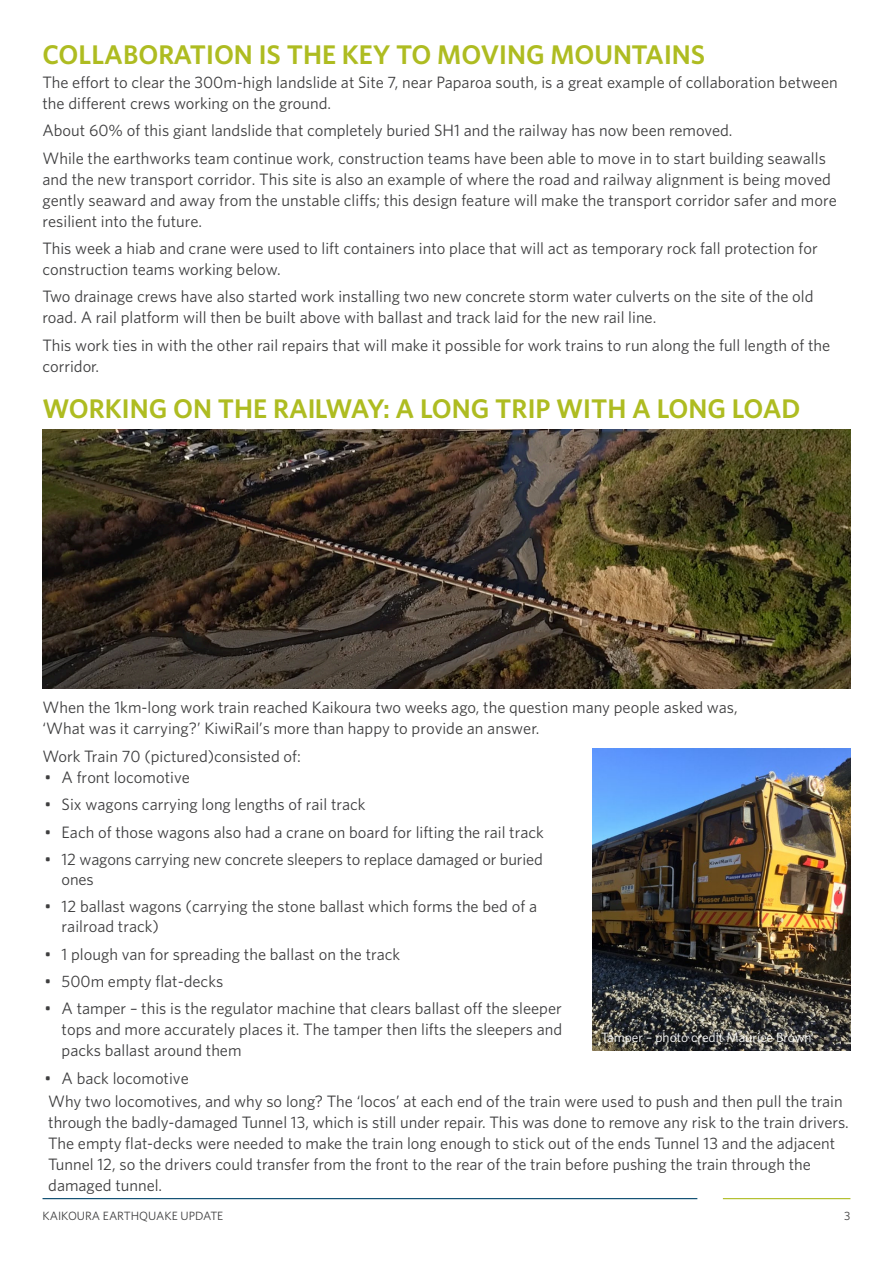
<style>
.page{position:relative;width:893px;height:1263px;background:#fff}
.page>*{position:absolute;margin:0;border:0;box-sizing:border-box;transform-origin:0 0}
.t1{font:600 27px "Whitney";color:#aebc21}
.body{font:16.5px/21px "Whitney";color:#3e3e3f}
.body-2{font:13.5px "Whitney";color:#fff}
.t2{font:12px "Whitney";color:#3e3e3f}
</style>
<div class="page">
<hr style="left:43px;top:1198px;width:654px;height:1px;background:#00446a">
<hr style="left:723px;top:1198px;width:127px;height:1px;background:#aebc21">
<img style="left:43px;top:429px;width:807px;height:260px">
<img style="left:592px;top:748px;width:258px;height:302px">
<p class="t1" style="left:43px;top:37px;width:664px">COLLABORATION IS THE KEY TO MOVING MOUNTAINS</p>
<p class="body" style="left:43px;top:71px;width:797px">The effort to clear the 300m-high landslide at Site 7, near Paparoa south, is a great example of collaboration between the different crews working on the ground.</p>
<p class="body" style="left:43px;top:116px;width:785px;line-height:27.3px">About 60% of this giant landslide that completely buried SH1 and the railway has now been removed.<br>While the earthworks team continue work, construction teams have been able to move in to start building seawalls</p>
<p class="body" style="left:43px;top:168px;width:796px">and the new transport corridor. This site is also an example of where the road and railway alignment is being moved gently seaward and away from the unstable cliffs; this design feature will make the transport corridor safer and more resilient into the future.</p>
<p class="body" style="left:43px;top:237px;width:777px">This week a hiab and crane were used to lift containers into place that will act as temporary rock fall protection for construction teams working below.</p>
<p class="body" style="left:43px;top:286px;width:772px">Two drainage crews have also started work installing two new concrete storm water culverts on the site of the old road. A rail platform will then be built above with ballast and track laid for the new rail line.</p>
<p class="body" style="left:43px;top:334px;width:789px">This work ties in with the other rail repairs that will make it possible for work trains to run along the full length of the corridor.</p>
<p class="t1" style="left:43px;top:390px;width:760px">WORKING ON THE RAILWAY: A LONG TRIP WITH A LONG LOAD</p>
<p class="body" style="left:43px;top:697px;width:697px">When the 1km-long work train reached Kaikoura two weeks ago, the question many people asked was, ‘What was it carrying?’ KiwiRail’s more than happy to provide an answer.</p>
<p class="body" style="left:43px;top:745px;width:260px">Work Train 70 (pictured)consisted of:</p>
<p class="body" style="left:45px;top:766px;width:147px">• A front locomotive</p>
<p class="body" style="left:45px;top:794px;width:323px">• Six wagons carrying long lengths of rail track</p>
<p class="body" style="left:45px;top:821px;width:501px">• Each of those wagons also had a crane on board for lifting the rail track</p>
<p class="body" style="left:62px;top:849px;width:483px;line-height:19.8px;text-indent:-17px">• 12 wagons carrying new concrete sleepers to replace damaged or buried ones</p>
<p class="body" style="left:62px;top:896px;width:477px;line-height:19.8px;text-indent:-17px">• 12 ballast wagons (carrying the stone ballast which forms the bed of a railroad track)</p>
<p class="body" style="left:45px;top:943px;width:357px">• 1 plough van for spreading the ballast on the track</p>
<p class="body" style="left:45px;top:970px;width:180px">• 500m empty flat-decks</p>
<p class="body" style="left:62px;top:997px;width:502px;text-align:justify;text-indent:-17px">• A tamper – this is the regulator machine that clears ballast off the sleeper tops and more accurately places it. The tamper then lifts the sleepers and packs ballast around them</p>
<p class="body" style="left:45px;top:1067px;width:146px">• A back locomotive</p>
<p class="body" style="left:48px;top:1090px;width:802px">Why two locomotives, and why so long? The ‘locos’ at each end of the train were used to push and then pull the train through the badly-damaged Tunnel 13, which is still under repair. This was done to remove any risk to the train drivers.<br>The empty flat-decks were needed to make the train long enough to stick out of the ends Tunnel 13 and the adjacent Tunnel 12, so the drivers could transfer from the front to the rear of the train before pushing the train through the damaged tunnel.</p>
<p class="body-2" style="left:601px;top:1028px;width:212px">Tamper – photo credit Maurice Brown</p>
<p class="t2" style="left:43px;top:1208px;width:182px">KAIKOURA EARTHQUAKE UPDATE</p>
<p class="t2" style="left:844px;top:1208px;width:8px">3</p>
</div>
